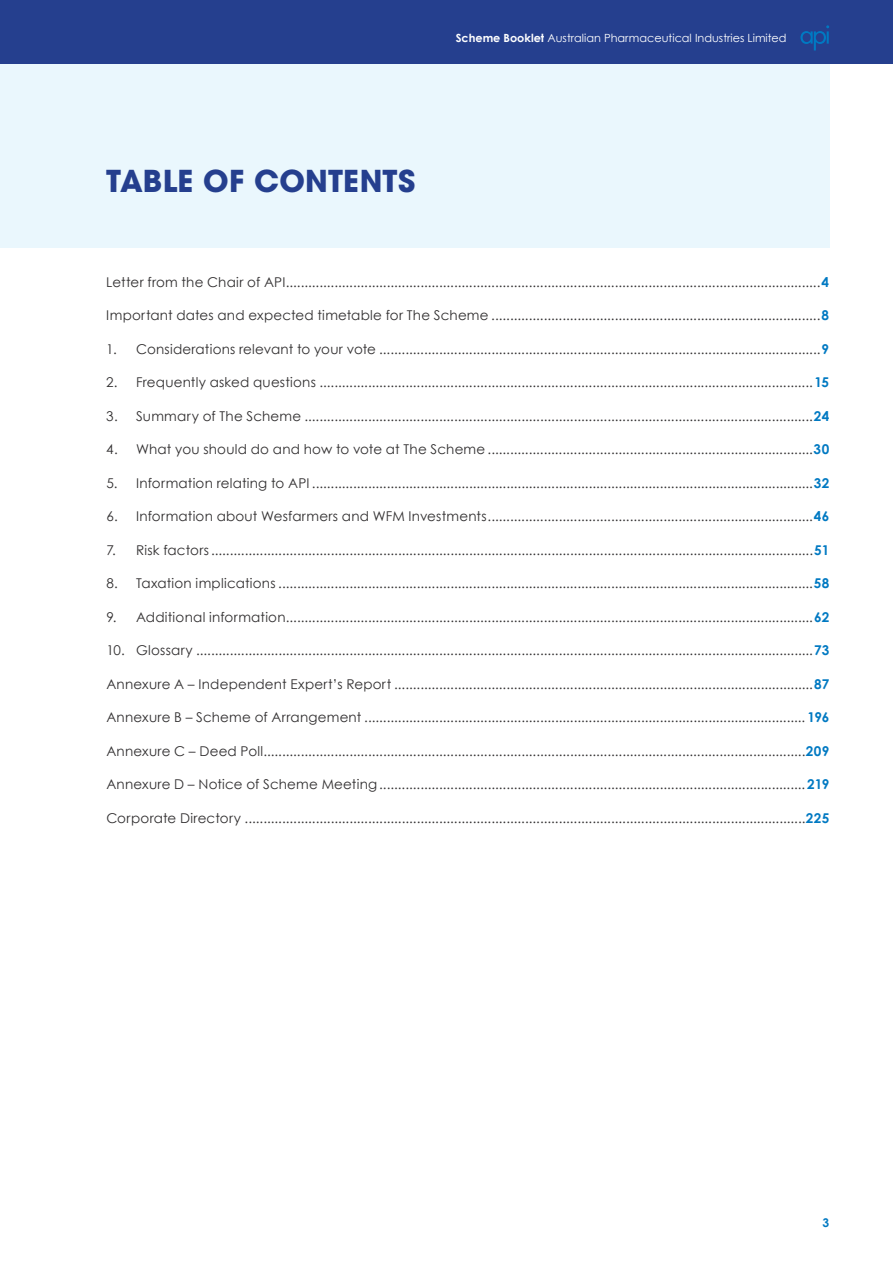
<style>
.page{position:relative;width:893px;height:1263px;background:#fff}
.page>*{position:absolute;margin:0;border:0;box-sizing:border-box;transform-origin:0 0}
.t1{font:700 30px "Avant Garde";letter-spacing:.005em;color:#253f8e}
.t2{font:13.5px "Century Gothic";letter-spacing:.015em;color:#312f30}
.t3{font:700 12px "Century Gothic";color:#0079c2}
.t4{font:11.25px "Century Gothic";color:#fff}
.s1{font-weight:700}
.s2{font-weight:700;color:#0079c2}
</style>
<div class="page">
<div style="left:0;top:64px;width:829px;height:184px;background:#eaf7fd"></div>
<div style="left:0;top:0;width:893px;height:64px;background:#253f8e"></div>
<svg style="left:800px;top:25px;width:29px;height:25px"></svg>
<p class="t4" style="left:456px;top:31px;width:332px"><span class="s1">Scheme Booklet</span> Australian Pharmaceutical Industries Limited</p>
<h1 class="t1" style="left:106px;top:162px;width:311px">TABLE OF CONTENTS</h1>
<p class="t2" style="left:106px;top:273px;width:724px">Letter from the Chair of API...............................................................................................................................................<span class="s2">4</span></p>
<p class="t2" style="left:106px;top:307px;width:724px">Important dates and expected timetable for The Scheme ........................................................................................<span class="s2">8</span></p>
<p class="t2" style="left:106px;top:340px;width:724px">1. Considerations relevant to your vote ......................................................................................................................<span class="s2">9</span></p>
<p class="t2" style="left:106px;top:374px;width:724px">2. Frequently asked questions ....................................................................................................................................<span class="s2">15</span></p>
<p class="t2" style="left:106px;top:407px;width:724px">3. Summary of The Scheme ........................................................................................................................................<span class="s2">24</span></p>
<p class="t2" style="left:106px;top:441px;width:724px">4. What you should do and how to vote at The Scheme .......................................................................................<span class="s2">30</span></p>
<p class="t2" style="left:106px;top:474px;width:724px">5. Information relating to API ......................................................................................................................................<span class="s2">32</span></p>
<p class="t2" style="left:106px;top:508px;width:724px">6. Information about Wesfarmers and WFM Investments.......................................................................................<span class="s2">46</span></p>
<p class="t2" style="left:106px;top:541px;width:724px">7. Risk factors.................................................................................................................................................................<span class="s2">51</span></p>
<p class="t2" style="left:106px;top:575px;width:724px">8. Taxation implications ...............................................................................................................................................<span class="s2">58</span></p>
<p class="t2" style="left:106px;top:608px;width:724px">9. Additional information.............................................................................................................................................<span class="s2">62</span></p>
<p class="t2" style="left:106px;top:642px;width:724px">10. Glossary .....................................................................................................................................................................<span class="s2">73</span></p>
<p class="t2" style="left:106px;top:675px;width:724px">Annexure A – Independent Expert’s Report ................................................................................................................<span class="s2">87</span></p>
<p class="t2" style="left:106px;top:709px;width:724px">Annexure B – Scheme of Arrangement ...................................................................................................................... <span class="s2">196</span></p>
<p class="t2" style="left:106px;top:742px;width:724px">Annexure C – Deed Poll.................................................................................................................................................<span class="s2">209</span></p>
<p class="t2" style="left:106px;top:776px;width:724px">Annexure D – Notice of Scheme Meeting.................................................................................................................. <span class="s2">219</span></p>
<p class="t2" style="left:106px;top:810px;width:724px">Corporate Directory ......................................................................................................................................................<span class="s2">225</span></p>
<p class="t3" style="left:822px;top:1215px;width:8px">3</p>
</div>
